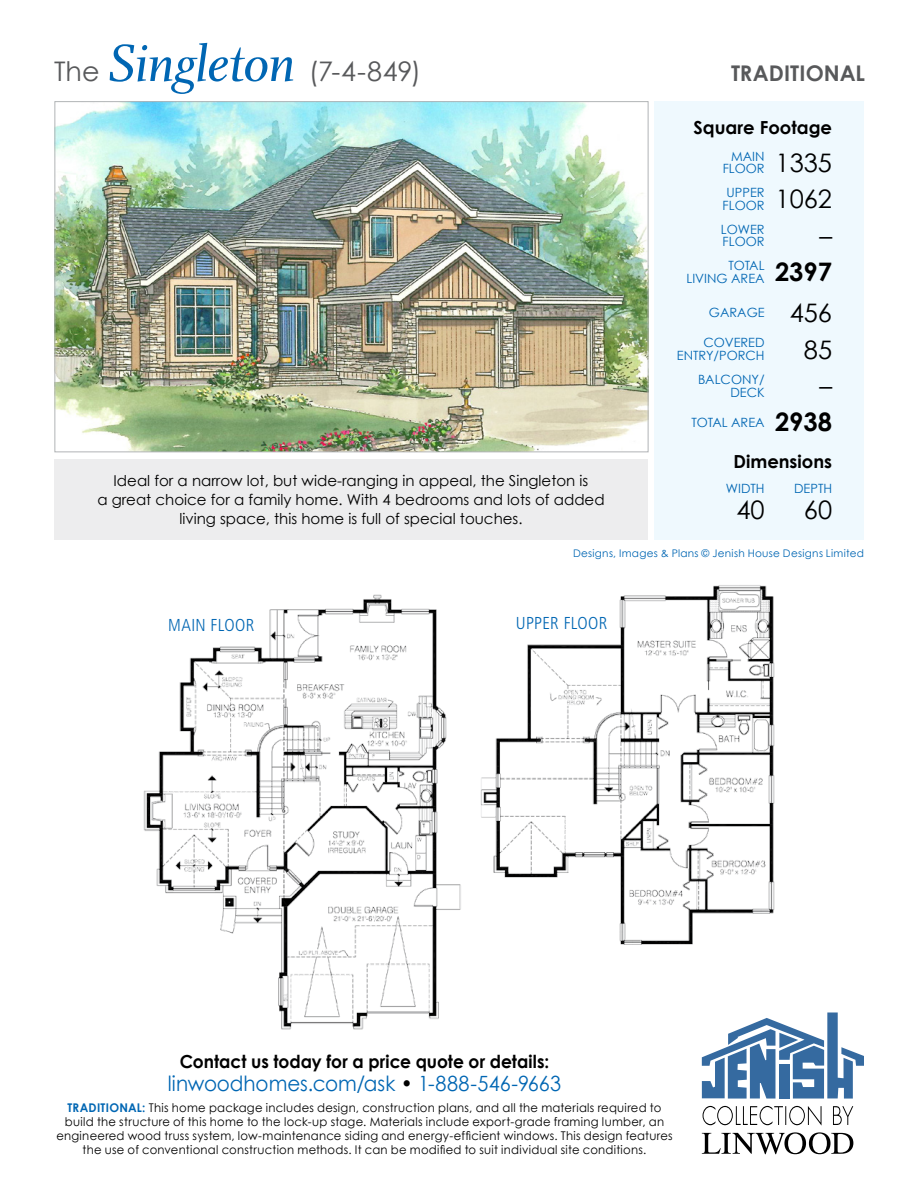
<style>
.page{position:relative;width:918px;height:1188px;background:#fff}
.page>*{position:absolute;margin:0;border:0;box-sizing:border-box;transform-origin:0 0}
.t1{font:27px "Century Gothic";letter-spacing:.005em;color:#58595b}
.t2{font:25.5px "Century Gothic";color:#000}
.t3{font:700 21.6px "Century Gothic";letter-spacing:.005em;color:#58595b}
.t4{font:21px "Century Gothic";color:#0066b3;scale:.95 1}
.t5{font:700 18px "Century Gothic";color:#000;scale:.95 1}
.t6{font:700 18px "Century Gothic";color:#000}
.t7{font:300 condensed 17.25px "Frutiger";letter-spacing:.015em;color:#0066b3}
.t8{font:15px/18.8px "Century Gothic";color:#000;text-align:center}
.t9{font:12.75px/12.8px "Century Gothic";color:#0066b3}
.t10{font:12px/14.2px "Century Gothic";letter-spacing:.02em;color:#000;text-align:center}
.t11{font:10.5px "Century Gothic";letter-spacing:.03em;color:#0066b3}
.s1{font-family:"Charlotte Book Italic Plain";font-size:54px;color:#0066b3}
.s2{font-size:25.5px;color:#000}
.s3{font-weight:700;font-size:25.5px;color:#000}
.s4{color:#000}
.s5{font-weight:700;color:#0066b3}
</style>
<div class="page">
<img style="left:56px;top:103px;width:590px;height:347px">
<div style="left:655px;top:101px;width:209px;height:439px;background:#eff9fe"></div>
<div style="left:54px;top:459px;width:594px;height:81px;background:#ededee"></div>
<svg style="left:702px;top:1012px;width:162px;height:87px"></svg>
<svg style="left:703px;top:1106px;width:150px;height:20px"></svg>
<svg style="left:702px;top:1132px;width:151px;height:22px"></svg>
<img style="left:143px;top:585px;width:637px;height:449px">
<h1 class="t1" style="left:54px;top:55px;width:369px">The <span class="s1">Singleton</span> (7-4-849)</h1>
<p class="t8" style="left:97px;top:471px;width:509px">Ideal for a narrow lot, but wide-ranging in appeal, the Singleton is<br>a great choice for a family home. With 4 bedrooms and lots of added living space, this home is full of special touches.</p>
<h3 class="t3" style="left:731px;top:60px;width:136px">Traditional</h3>
<h3 class="t6" style="left:694px;top:116px;width:140px">Square Footage</h3>
<p class="t9" style="left:723px;top:149px;width:111px;text-indent:9px">Main<br>Floor <span class="s2">1335</span></p>
<p class="t9" style="left:723px;top:186px;width:111px;text-indent:4px">Upper<br>Floor <span class="s2">1062</span></p>
<p class="t9" style="left:721px;top:222px;width:45px">Lower<br>Floor</p>
<h2 class="t2" style="left:819px;top:220px;width:14px">–</h2>
<p class="t9" style="left:687px;top:259px;width:147px;text-indent:42px">Total<br>Living Area <span class="s3">2397</span></p>
<p class="t9" style="left:709px;top:306px;width:125px">Garage <span class="s2">456</span></p>
<p class="t9" style="left:677px;top:336px;width:87px;text-indent:26px">Covered<br>Entry/Porch</p>
<h2 class="t2" style="left:804px;top:334px;width:30px">85</h2>
<p class="t9" style="left:698px;top:373px;width:68px;text-align:right">Balcony/<br>Deck</p>
<h2 class="t2" style="left:819px;top:370px;width:14px">–</h2>
<p class="t9" style="left:691px;top:415px;width:142px">Total Area <span class="s3">2938</span></p>
<h3 class="t6" style="left:734px;top:450px;width:100px">Dimensions</h3>
<p class="t9" style="left:726px;top:482px;width:9px">Width</p>
<h2 class="t2" style="left:736px;top:494px;width:30px">40</h2>
<p class="t9" style="left:794px;top:482px;width:24px">Depth</p>
<h2 class="t2" style="left:804px;top:494px;width:30px">60</h2>
<p class="t11" style="left:573px;top:547px;width:292px">Designs, Images &amp; Plans © Jenish House Designs Limited</p>
<h3 class="t7" style="left:168px;top:616px;width:88px">MAIN FLOOR</h3>
<h3 class="t7" style="left:516px;top:613px;width:93px">UPPER FLOOR</h3>
<h3 class="t5" style="left:180px;top:1050px;width:390px">Contact us today for a price quote or details:</h3>
<h3 class="t4" style="left:168px;top:1070px;width:416px">linwoodhomes.com/ask <span class="s4">•</span> 1-888-546-9663</h3>
<p class="t10" style="left:56px;top:1100px;width:618px"><span class="s5">Traditional:</span> This home package includes design, construction plans, and all the materials required to build the structure of this home to the lock-up stage. Materials include export-grade framing lumber, an engineered wood truss system, low-maintenance siding and energy-efficient windows. This design features the use of conventional construction methods. It can be modified to suit individual site conditions.</p>
</div>
